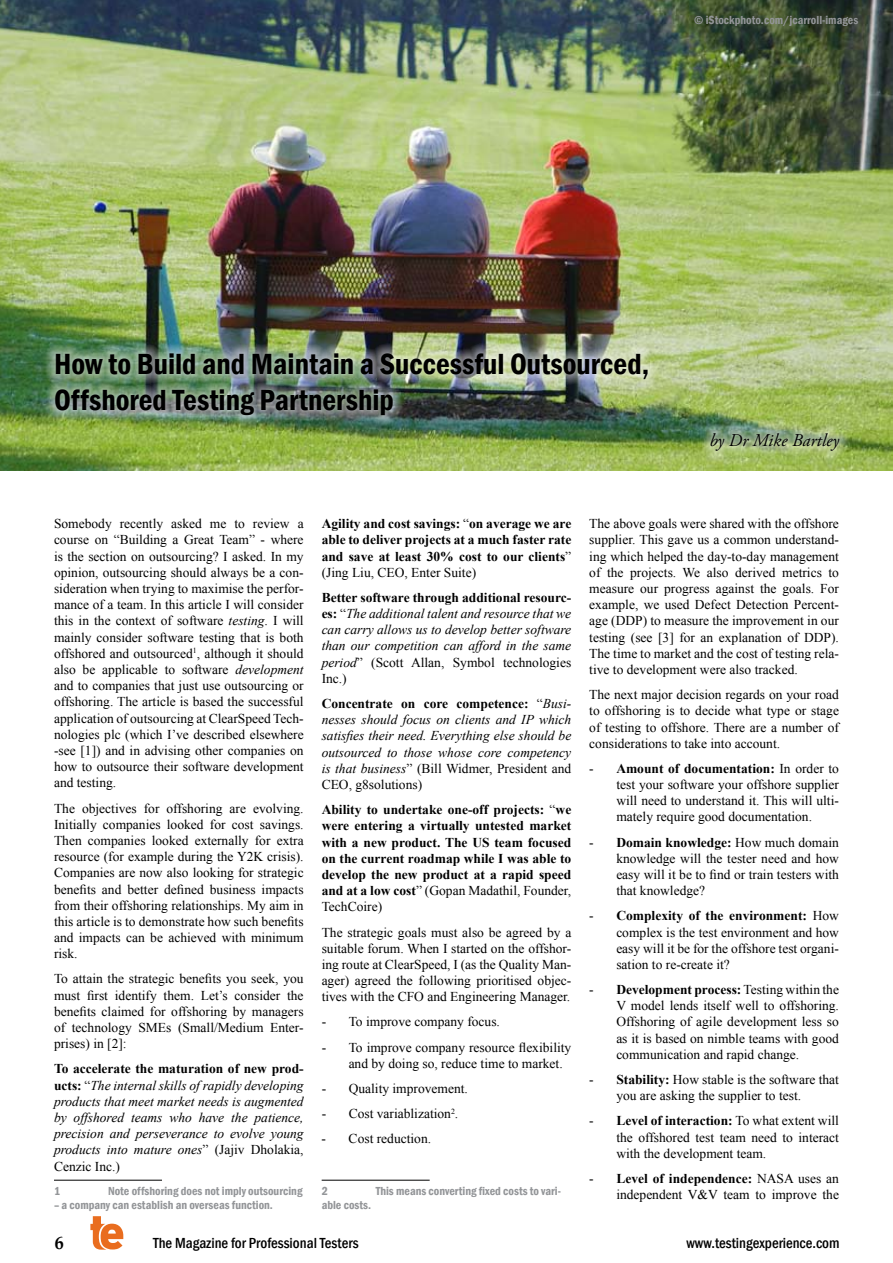
<style>
.page{position:relative;width:893px;height:1263px;background:#fff}
.page>*{position:absolute;margin:0;border:0;box-sizing:border-box;transform-origin:0 0}
.t1{font:600 condensed 30px/36px "Franklin Gothic";color:#000}
.t2{font:italic 18px "Adobe Garamond Pro";color:#000}
.t3{font:700 18px "Book Antiqua";color:#000}
.t4{font:500 condensed 15px "Franklin Gothic";color:#000}
.t5{font:13.5px/16.2px "Times New Roman";color:#000;text-align:justify}
.t6{font:italic 13.5px/16.2px "Times New Roman";color:#000;text-align:justify}
.t7{font:700 13.5px/16.2px "Times New Roman";color:#000;text-align:justify}
.t8{font:600 condensed 12px "Franklin Gothic";color:#939598}
.s1{font-style:italic}
.s2{font-weight:700;font-style:normal}
.s3{font-style:normal}
.s4{font-weight:400}
.s5{font-weight:700}
</style>
<div class="page">
<svg style="left:90px;top:1216px;width:33px;height:33px"></svg>
<img style="left:0;top:0;width:893px;height:470px">
<img style="left:44px;top:343px;width:659px;height:121px">
<svg style="left:699px;top:422px;width:194px;height:49px;background:#96b165"></svg>
<hr style="left:54px;top:1180px;width:108px;height:1px;background:#000">
<hr style="left:322px;top:1180px;width:108px;height:1px;background:#000">
<p class="t8" style="left:694px;top:12px;width:166px">© iStockphoto.com/jcarroll-images</p>
<h1 class="t1" style="left:54px;top:346px;width:597px">How to Build and Maintain a Successful Outsourced,<br>Offshored Testing Partnership</h1>
<h2 class="t2" style="left:709px;top:430px;width:131px">by Dr Mike Bartley</h2>
<p class="t5" style="left:54px;top:515px;width:251px">Somebody recently asked me to review a course on “Building a Great Team” - where is the section on outsourcing? I asked. In my opinion, outsourcing should always be a con&shy;sideration when trying to maximise the perfor&shy;mance of a team. In this article I will consider this in the context of software <span class="s1">testing</span>. I will mainly consider software testing that is both offshored and outsourced<sup>1</sup>, although it should also be applicable to software <span class="s1">development </span>and to companies that just use outsourcing or offshoring. The article is based the successful application of outsourcing at ClearSpeed Tech&shy;nologies plc (which I’ve described elsewhere -see [1]) and in advising other companies on how to outsource their software development and testing.</p>
<p class="t5" style="left:54px;top:800px;width:251px">The objectives for offshoring are evolving.<br>Initially companies looked for cost savings.<br>Then companies looked externally for extra resource (for example during the Y2K crisis).<br>Companies are now also looking for strategic benefits and better defined business impacts from their offshoring relationships. My aim in this article is to demonstrate how such benefits and impacts can be achieved with minimum risk.</p>
<p class="t5" style="left:54px;top:971px;width:251px">To attain the strategic benefits you seek, you must first identify them. Let’s consider the benefits claimed for offshoring by managers of technology SMEs (Small/Medium Enter&shy;prises) in [2]:</p>
<p class="t6" style="left:54px;top:1060px;width:251px"><span class="s2">To accelerate the maturation of new prod&shy;ucts:</span> <span class="s3">“</span>The internal skills of rapidly developing products that meet market needs is augmented by offshored teams who have the patience, precision and perseverance to evolve young products into mature ones<span class="s3">” (Jajiv Dholakia, Cenzic Inc.)</span></p>
<p class="t8" style="left:54px;top:1182px;width:8px">1</p>
<p class="t8" style="left:108px;top:1182px;width:196px">Note offshoring does not imply outsourcing</p>
<p class="t8" style="left:54px;top:1197px;width:221px">– a company can establish an overseas function.</p>
<p class="t7" style="left:322px;top:515px;width:251px">Agility and cost savings: <span class="s4">“</span>on average we are able to deliver projects at a much faster rate and save at least 30% cost to our clients<span class="s4">” (Jing Liu, CEO, Enter Suite)</span></p>
<p class="t6" style="left:322px;top:589px;width:251px"><span class="s2">Better software through additional resourc&shy;es:</span> <span class="s3">“</span>The additional talent and resource that we can carry allows us to develop better software than our competition can afford in the same period<span class="s3">” (Scott Allan, Symbol technologies Inc.)</span></p>
<p class="t6" style="left:322px;top:695px;width:251px"><span class="s2">Concentrate on core competence:</span> <span class="s3">“</span>Busi&shy;nesses should focus on clients and IP which satisfies their need. Everything else should be outsourced to those whose core competency is that business<span class="s3">” (Bill Widmer, President and CEO, g8solutions)</span></p>
<p class="t7" style="left:322px;top:801px;width:251px">Ability to undertake one-off projects: <span class="s4">“</span>we were entering a virtually untested market with a new product. The US team focused on the current roadmap while I was able to develop the new product at a rapid speed and at a low cost<span class="s4">” (Gopan Madathil, Founder, TechCoire)</span></p>
<p class="t5" style="left:322px;top:924px;width:251px">The strategic goals must also be agreed by a suitable forum. When I started on the offshor&shy;ing route at ClearSpeed, I (as the Quality Man&shy;ager) agreed the following prioritised objec&shy;tives with the CFO and Engineering Manager.</p>
<p class="t5" style="left:322px;top:1013px;width:180px">- To improve company focus.</p>
<p class="t5" style="left:349px;top:1039px;width:224px;text-indent:-27px">- To improve company resource flexibility and by doing so, reduce time to market.</p>
<p class="t5" style="left:322px;top:1080px;width:148px">- Quality improvement.</p>
<p class="t5" style="left:322px;top:1105px;width:138px">- Cost variablization<sup>2</sup>.</p>
<p class="t5" style="left:322px;top:1130px;width:111px">- Cost reduction.</p>
<p class="t8" style="left:322px;top:1182px;width:8px">2</p>
<p class="t8" style="left:376px;top:1182px;width:187px">This means converting fixed costs to vari-</p>
<p class="t8" style="left:322px;top:1197px;width:51px">able costs.</p>
<p class="t5" style="left:589px;top:515px;width:251px">The above goals were shared with the offshore supplier. This gave us a common understand&shy;ing which helped the day-to-day management of the projects. We also derived metrics to measure our progress against the goals. For example, we used Defect Detection Percent&shy;age (DDP) to measure the improvement in our testing (see [3] for an explanation of DDP).<br>The time to market and the cost of testing rela&shy;tive to development were also tracked.</p>
<p class="t5" style="left:589px;top:686px;width:251px">The next major decision regards on your road to offshoring is to decide what type or stage of testing to offshore. There are a number of considerations to take into account.</p>
<p class="t5" style="left:616px;top:760px;width:224px;text-indent:-27px">- <span class="s5">Amount of documentation:</span> In order to test your software your offshore supplier will need to understand it. This will ulti&shy;mately require good documentation.</p>
<p class="t5" style="left:616px;top:834px;width:224px;text-indent:-27px">- <span class="s5">Domain knowledge:</span> How much domain knowledge will the tester need and how easy will it be to find or train testers with that knowledge?</p>
<p class="t5" style="left:616px;top:907px;width:224px;text-indent:-27px">- <span class="s5">Complexity of the environment:</span> How complex is the test environment and how easy will it be for the offshore test organi&shy;sation to re-create it?</p>
<p class="t5" style="left:616px;top:981px;width:224px;text-indent:-27px">- <span class="s5">Development process:</span> Testing within the V model lends itself well to offshoring.<br>Offshoring of agile development less so as it is based on nimble teams with good communication and rapid change.</p>
<p class="t5" style="left:616px;top:1071px;width:224px;text-indent:-27px">- <span class="s5">Stability:</span> How stable is the software that you are asking the supplier to test.</p>
<p class="t5" style="left:616px;top:1112px;width:224px;text-indent:-27px">- <span class="s5">Level of interaction:</span> To what extent will the offshored test team need to interact with the development team.</p>
<p class="t5" style="left:589px;top:1170px;width:251px;text-align:right">- <span class="s5">Level of independence:</span> NASA uses an independent V&amp;V team to improve the</p>
<h2 class="t3" style="left:55px;top:1230px;width:10px">6</h2>
<p class="t4" style="left:153px;top:1233px;width:207px">The Magazine for Professional Testers</p>
<p class="t4" style="left:686px;top:1233px;width:154px">www.testingexperience.com</p>
</div>
